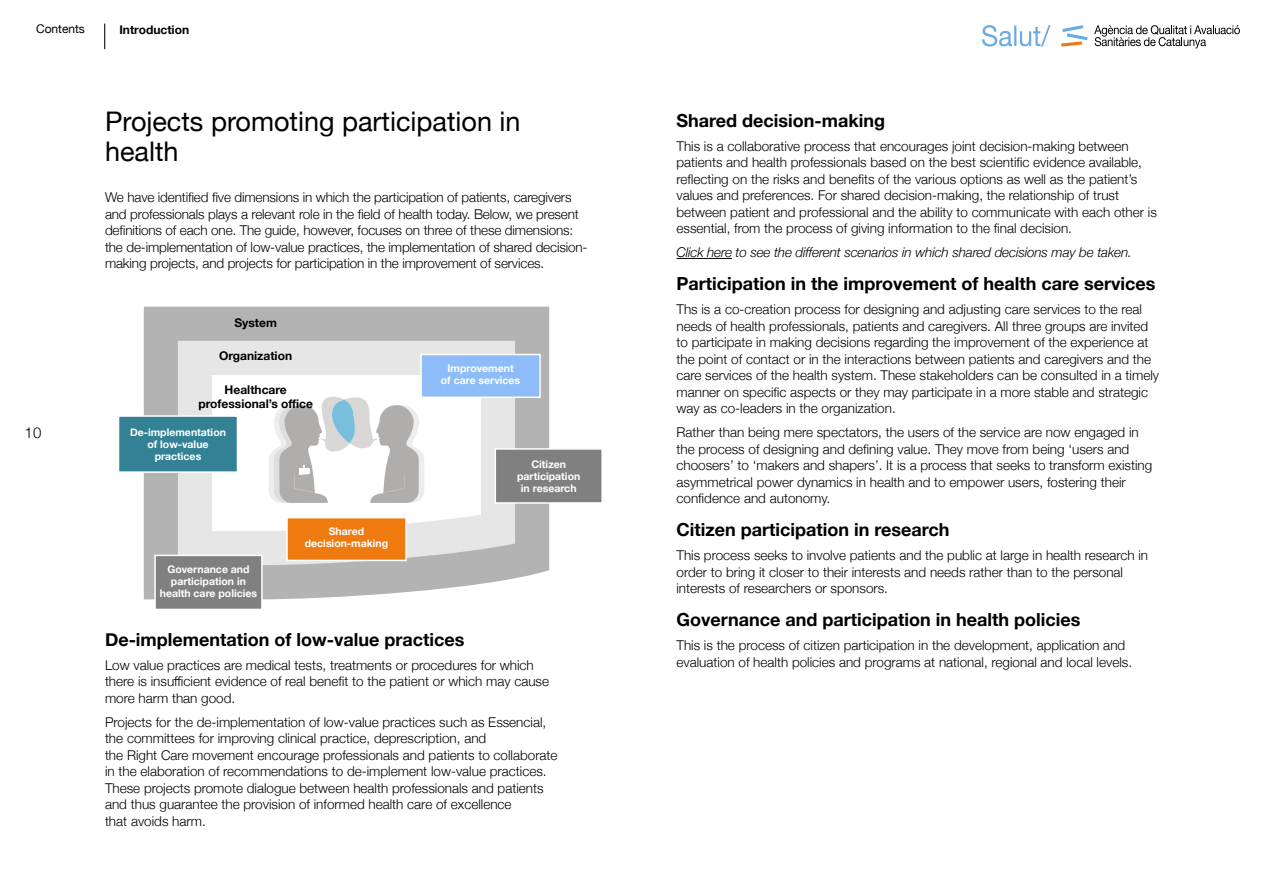
<style>
.page{position:relative;width:1263px;height:893px;background:#fff}
.page>*{position:absolute;margin:0;border:0;box-sizing:border-box;transform-origin:0 0}
.titulo1{font:27px/30px "Helvetica Neue";color:#000}
.titulo2{font:700 18px "Helvetica Neue";color:#000}
.t1{font:300 15px "Helvetica Neue";color:#000}
.texto{font:300 13.5px/16.5px "Helvetica Neue";color:#000}
.texto-2{font:italic 300 13.5px "Helvetica Neue";letter-spacing:-.01em;color:#000}
.texto_pequeño{font:700 12px/13.5px "Helvetica Neue";color:#000;text-align:center}
.t2{font:12px "Helvetica Neue";color:#000}
.texto_pequeño-2{font:700 10.5px/12px "Helvetica Neue";color:#fff;text-align:center}
.texto_pequeño-3{font:700 10.5px/12px "Helvetica Neue";color:#fff;text-align:center}
.s1{font-style:inherit}
</style>
<div class="page">
<svg style="left:144px;top:306px;width:405px;height:293px;background:#b9b9b9"></svg>
<svg style="left:178px;top:341px;width:337px;height:224px;background:#e2e2e2"></svg>
<div style="left:118px;top:415px;width:120px;height:58px;background:#328195;border:2px solid #fff"></div>
<div style="left:420px;top:354px;width:121px;height:44px;background:#8ebcf9;border:2px solid #fff"></div>
<div style="left:495px;top:448px;width:108px;height:55px;background:#808080;border:2px solid #fff"></div>
<div style="left:286px;top:517px;width:121px;height:44px;background:#ef7b10;border:2px solid #fff"></div>
<div style="left:154px;top:554px;width:109px;height:56px;background:#808080;border:2px solid #fff"></div>
<svg style="left:1061px;top:25px;width:27px;height:22px"></svg>
<svg style="left:1094px;top:25px;width:146px;height:23px"></svg>
<svg style="left:982px;top:25px;width:69px;height:22px"></svg>
<svg style="left:211px;top:373px;width:271px;height:159px"></svg>
<hr style="left:676px;top:258px;width:56px;height:1px;background:#000">
<svg style="left:104px;top:24px;width:1px;height:25px"></svg>
<p class="t2" style="left:36px;top:20px;width:50px">Contents</p>
<p class="texto_pequeño" style="left:119px;top:23px;width:71px">Introduction</p>
<h1 class="titulo1" style="left:105px;top:108px;width:417px">Projects promoting participation in health</h1>
<p class="texto" style="left:105px;top:188px;width:484px">We have identified five dimensions in which the participation of patients, caregivers and professionals plays a relevant role in the field of health today. Below, we present definitions of each one. The guide, however, focuses on three of these dimensions: the de-implementation of low-value practices, the implementation of shared decision&shy;making projects, and projects for participation in the improvement of services.</p>
<p class="t1" style="left:25px;top:420px;width:18px">10</p>
<p class="texto_pequeño" style="left:234px;top:316px;width:44px">System</p>
<p class="texto_pequeño" style="left:219px;top:349px;width:74px">Organization</p>
<p class="texto_pequeño" style="left:198px;top:383px;width:116px">Healthcar<span class="s1">e </span>professional’<span class="s1">s office</span></p>
<p class="texto_pequeño-2" style="left:130px;top:426px;width:97px">De-implementation of low-value <span class="s1">practices</span></p>
<p class="texto_pequeño-3" style="left:305px;top:526px;width:85px">Shar<span class="s1">ed </span>decision-making</p>
<p class="texto_pequeño-2" style="left:441px;top:363px;width:81px"><span class="s1">Impr</span>ovement<br>of care services</p>
<p class="texto_pequeño-2" style="left:517px;top:458px;width:65px">Citizen participation in r<span class="s1">esearch</span></p>
<p class="texto_pequeño-2" style="left:160px;top:563px;width:99px"><span class="s1">Gover</span>nance and participation in health care policies</p>
<h2 class="titulo2" style="left:105px;top:625px;width:361px">De-implementation of low-value practices</h2>
<p class="texto" style="left:105px;top:655px;width:446px">Low value practices are medical tests, treatments or procedures for which there is insufficient evidence of real benefit to the patient or which may cause more harm than good.</p>
<p class="texto" style="left:105px;top:712px;width:454px">Projects for the de-implementation of low-value practices such as Essencial, the committees for improving clinical practice, deprescription, and<br>the Right Care movement encourage professionals and patients to collaborate in the elaboration of recommendations to de-implement low-value practices.<br>These projects promote dialogue between health professionals and patients and thus guarantee the provision of informed health care of excellence<br>that avoids harm.</p>
<p class="titulo2" style="left:676px;top:106px;width:210px"><span class="s1">Shar</span>ed decision-making</p>
<p class="texto" style="left:676px;top:136px;width:482px">This is a collaborative process that encourages joint decision-making between patients and health professionals based on the best scientific evidence available, reflecting on the risks and benefits of the various options as well as the patient’s values and preferences. For shared decision-making, the relationship of trust between patient and professional and the ability to communicate with each other is essential, from the process of giving information to the final decision.</p>
<p class="texto-2" style="left:676px;top:241px;width:457px">Click here to see the different scenarios in which shared decisions may be taken.</p>
<p class="titulo2" style="left:676px;top:269px;width:480px">Participation in the improvement of health care services</p>
<p class="texto" style="left:676px;top:300px;width:484px">Ths is a co-creation process for designing and adjusting care services to the real needs of health professionals, patients and caregivers. All three groups are invited to participate in making decisions regarding the improvement of the experience at the point of contact or in the interactions between patients and caregivers and the care services of the health system. These stakeholders can be consulted in a timely manner on specific aspects or they may participate in a more stable and strategic way as co-leaders in the organization.</p>
<p class="texto" style="left:676px;top:423px;width:477px">Rather than being mere spectators, the users of the service are now engaged in the process of designing and defining value. They move from being ‘users and choosers’ to ‘makers and shapers’. It is a process that seeks to transform existing asymmetrical power dynamics in health and to empower users, fostering their confidence and autonomy.</p>
<p class="titulo2" style="left:676px;top:515px;width:274px">Citizen participation in r<span class="s1">esearch</span></p>
<p class="texto" style="left:676px;top:546px;width:473px">This process seeks to involve patients and the public at large in health research in order to bring it closer to their interests and needs rather than to the personal interests of researchers or sponsors.</p>
<p class="titulo2" style="left:676px;top:605px;width:405px"><span class="s1">Gover</span>nance and participation in health policies</p>
<p class="texto" style="left:676px;top:636px;width:457px">This is the process of citizen participation in the development, application and evaluation of health policies and programs at national, regional and local levels.</p>
</div>
